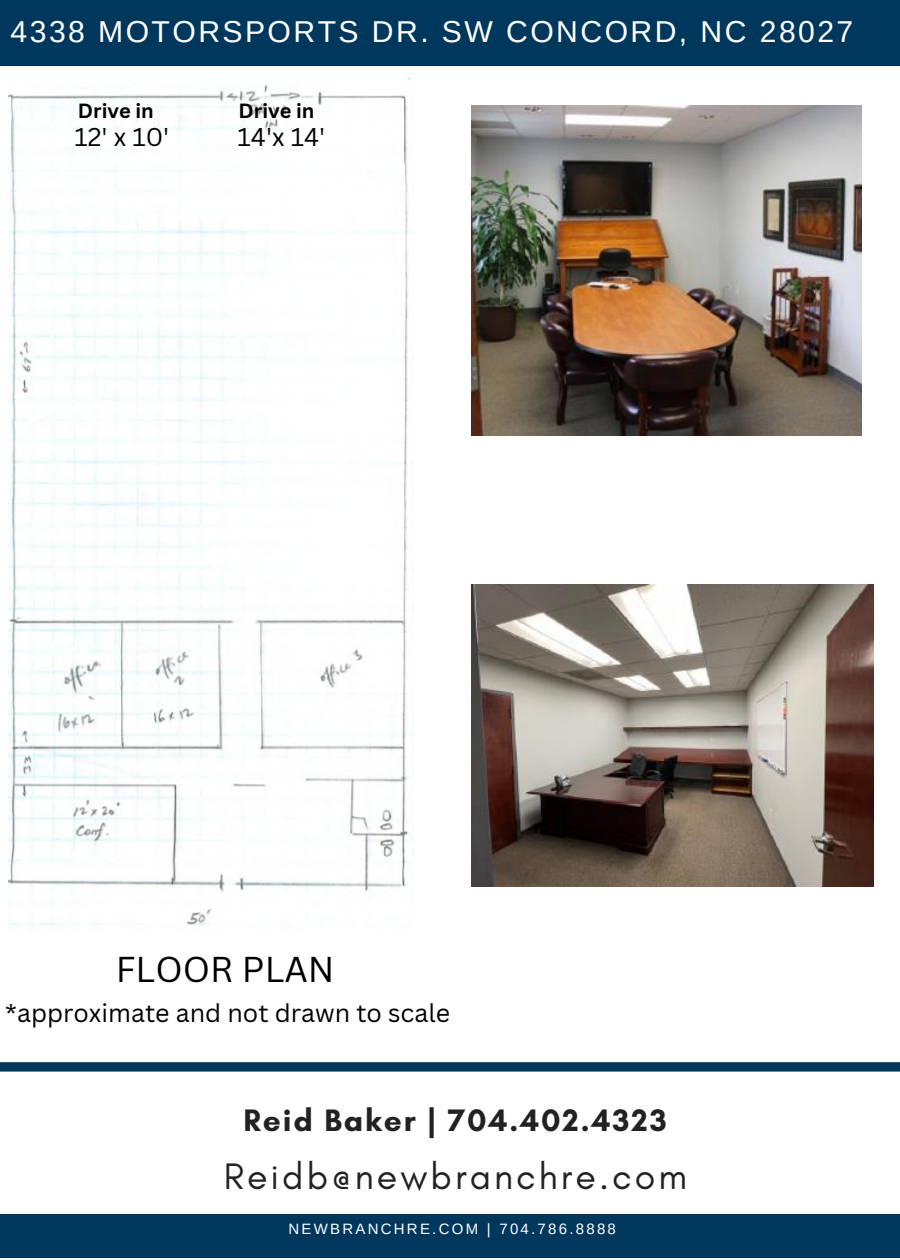
<style>
.page{position:relative;width:900px;height:1260px;background:#fff}
.page>*{position:absolute;margin:0;border:0;box-sizing:border-box;transform-origin:0 0}
.t1{font:37.5px "Glacial Indifference";letter-spacing:.08em;color:#222}
.t2{font:35px "Canva Sans";color:#000}
.t3{font:700 31.5px "Glacial Indifference";letter-spacing:.06em;color:#222}
.t4{font:30.25px "Arimo";letter-spacing:.08em;color:#fff}
.t5{font:25px "Canva Sans";color:#000}
.t6{font:700 20px "Canva Sans";color:#000}
.t7{font:15px "Arimo";letter-spacing:.15em;color:#fff}
</style>
<div class="page">
<div style="left:0;top:1214px;width:900px;height:43px;background:#00385d"></div>
<div style="left:0;top:0;width:900px;height:65px;background:#00385d"></div>
<img style="left:9px;top:78px;width:405px;height:849px">
<img style="left:472px;top:106px;width:390px;height:330px">
<div style="left:0;top:1062px;width:900px;height:10px;background:#00385d"></div>
<img style="left:472px;top:585px;width:401px;height:302px">
<p class="t4" style="left:11px;top:15px;width:844px">4338 MOTORSPORTS DR. SW CONCORD, NC 28027</p>
<p class="t6" style="left:78px;top:97px;width:77px">Drive in</p>
<p class="t6" style="left:239px;top:97px;width:77px">Drive in</p>
<p class="t5" style="left:75px;top:120px;width:96px">12' x 10'</p>
<p class="t5" style="left:238px;top:120px;width:89px">14'x 14'</p>
<h2 class="t2" style="left:116px;top:945px;width:220px">FLOOR PLAN</h2>
<p class="t5" style="left:5px;top:995px;width:446px">*approximate and not drawn to scale</p>
<p class="t3" style="left:243px;top:1101px;width:425px">Reid Baker | 704.402.4323</p>
<h1 class="t1" style="left:224px;top:1153px;width:465px">Reidb@newbranchre.com</h1>
<p class="t7" style="left:288px;top:1220px;width:329px">NEWBRANCHRE.COM | 704.786.8888</p>
</div>
